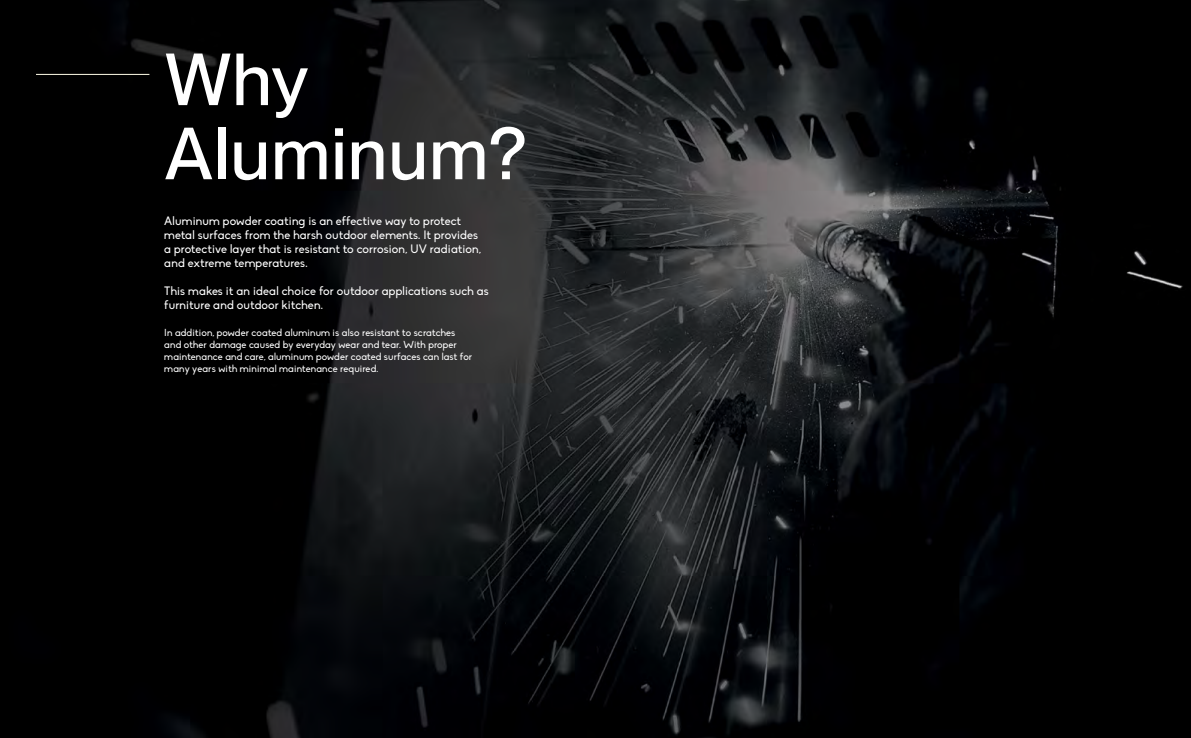
<style>
.page{position:relative;width:1191px;height:738px;background:#fff}
.page>*{position:absolute;margin:0;border:0;box-sizing:border-box;transform-origin:0 0}
.t1{font:500 72px/74px "PP Neue Montreal";letter-spacing:.025em;color:#fff}
.t2{font:12px/14px "Biko";letter-spacing:.01em;color:#fff}
.t3{font:10px/12px "Biko";letter-spacing:.01em;color:#fff}
</style>
<div class="page">
<img style="left:0;top:0;width:1191px;height:737px">
<hr style="left:36px;top:74px;width:113px;height:1px;background:#fffde9">
<h1 class="t1" style="left:164px;top:43px;width:364px">Why<br>Aluminum?</h1>
<p class="t2" style="left:164px;top:214px;width:318px">Aluminum powder coating is an effective way to protect metal surfaces from the harsh outdoor elements. It provides a protective layer that is resistant to corrosion, UV radiation, and extreme temperatures.</p>
<p class="t2" style="left:164px;top:284px;width:326px">This makes it an ideal choice for outdoor applications such as furniture and outdoor kitchen.</p>
<p class="t3" style="left:164px;top:326px;width:309px">In addition, powder coated aluminum is also resistant to scratches and other damage caused by everyday wear and tear. With proper maintenance and care, aluminum powder coated surfaces can last for many years with minimal maintenance required.</p>
</div>
